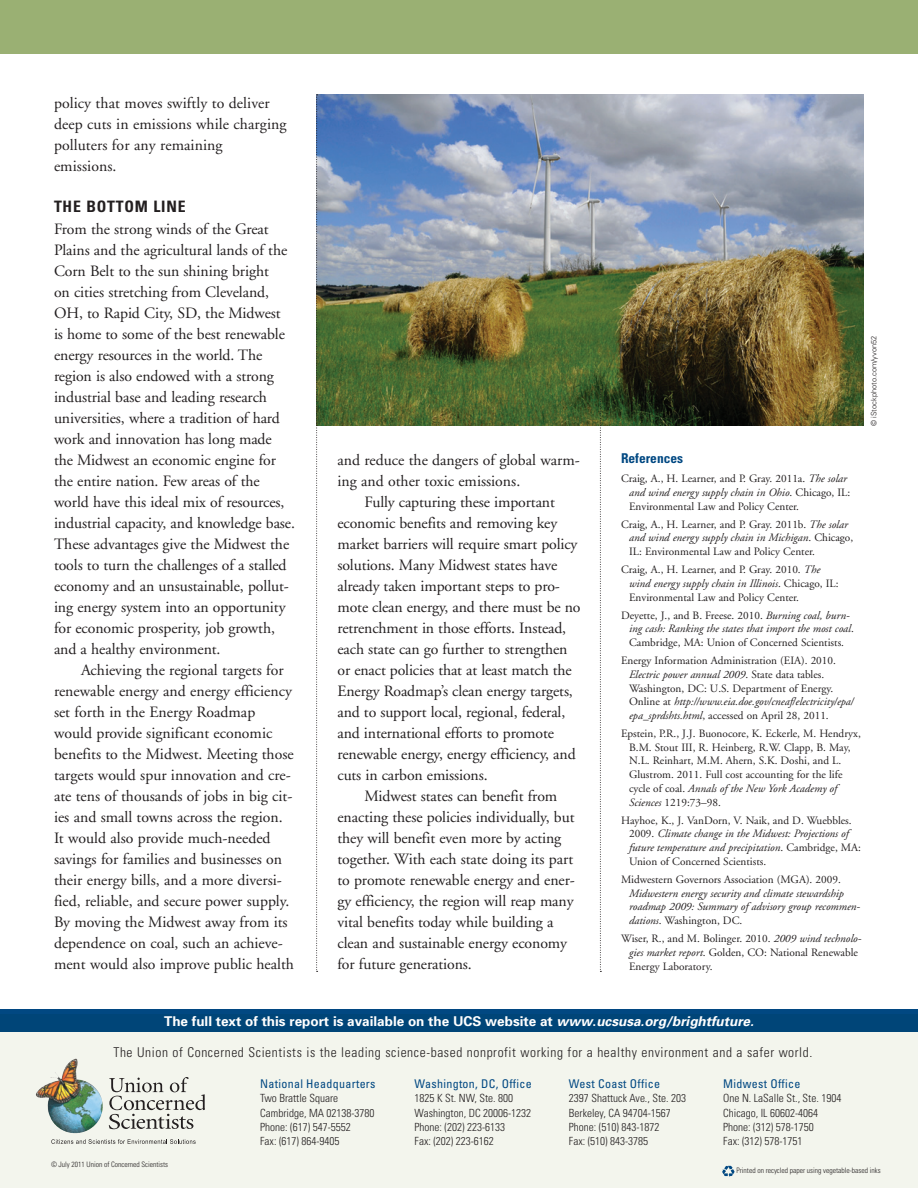
<style>
.page{position:relative;width:918px;height:1188px;background:#fff}
.page>*{position:absolute;margin:0;border:0;box-sizing:border-box;transform-origin:0 0}
.Body_Copy{font:15.75px/21px "Adobe Garamond";letter-spacing:-.005em;color:#231f20}
.Body_copy_after_head{font:15.75px/21px "Adobe Garamond";letter-spacing:-.005em;color:#231f20}
.Head_1{font:700 condensed 15.75px "Univers";letter-spacing:.05em;color:#231f20}
.gray_box_text{font:300 condensed 13.5px "Univers";letter-spacing:.045em;color:#231f20}
.head_4{font:700 13.5px "Univers";color:#fff}
.Body_Copy-2{font:700 condensed 13.5px "Univers";color:#014882}
.Office_name{font:condensed 12px "Univers";letter-spacing:.025em;color:#014882}
.t1{font:11.25px/13.6px "Adobe Garamond";color:#231f20}
.Address{font:300 condensed 11.25px/14.2px "Univers";color:#231f20}
.t2{font:italic 11.25px/13.6px "Adobe Garamond";color:#231f20}
.head_4-2{font:300 condensed 7.5px "Univers";color:#231f20}
.photo_credit{font:300 7.5px "Univers";color:#231f20}
.s1{font-style:italic}
.s2{font-style:normal}
</style>
<div class="page">
<div style="left:0;top:0;width:918px;height:54px;background:#9ab073"></div>
<img style="left:318px;top:94px;width:546px;height:332px">
<div style="left:0;top:1014px;width:918px;height:174px;background:#f3f5ed"></div>
<svg style="left:51px;top:1139px;width:145px;height:5px"></svg>
<svg style="left:109px;top:1077px;width:96px;height:52px"></svg>
<img style="left:50px;top:1059px;width:25px;height:24px">
<div style="left:0;top:1010px;width:918px;height:22px;background:#004578"></div>
<svg style="left:723px;top:1165px;width:12px;height:12px"></svg>
<svg style="left:316px;top:94px;width:2px;height:878px"></svg>
<svg style="left:600px;top:389px;width:1px;height:583px"></svg>
<p class="Body_Copy" style="left:54px;top:93px;width:234px">policy that moves swiftly to deliver deep cuts in emissions while charging polluters for any remaining emissions.</p>
<p class="Head_1" style="left:54px;top:197px;width:133px">THE BOTTOM LINE</p>
<p class="Body_copy_after_head" style="left:54px;top:219px;width:243px">From the strong winds of the Great Plains and the agricultural lands of the Corn Belt to the sun shining bright<br>on cities stretching from Cleveland, OH, to Rapid City, SD, the Midwest<br>is home to some of the best renewable energy resources in the world. The region is also endowed with a strong industrial base and leading research universities, where a tradition of hard work and innovation has long made<br>the Midwest an economic engine for the entire nation. Few areas of the world have this ideal mix of resources, industrial capacity, and knowledge base.<br>These advantages give the Midwest the tools to turn the challenges of a stalled economy and an unsustainable, pollut&shy;ing energy system into an opportunity for economic prosperity, job growth, and a healthy environment.</p>
<p class="Body_Copy" style="left:54px;top:660px;width:242px;text-indent:27px">Achieving the regional targets for renewable energy and energy efficiency set forth in the Energy Roadmap would provide significant economic benefits to the Midwest. Meeting those targets would spur innovation and cre&shy;ate tens of thousands of jobs in big cit&shy;ies and small towns across the region.<br>It would also provide much-needed savings for families and businesses on their energy bills, and a more diversi&shy;fied, reliable, and secure power supply.<br>By moving the Midwest away from its dependence on coal, such an achieve&shy;ment would also improve public health</p>
<p class="Body_Copy" style="left:338px;top:450px;width:244px">and reduce the dangers of global warm&shy;ing and other toxic emissions.</p>
<p class="Body_Copy" style="left:338px;top:492px;width:244px;text-indent:27px">Fully capturing these important economic benefits and removing key market barriers will require smart policy solutions. Many Midwest states have already taken important steps to pro&shy;mote clean energy, and there must be no retrenchment in those efforts. Instead, each state can go further to strengthen or enact policies that at least match the Energy Roadmap’s clean energy targets, and to support local, regional, federal, and international efforts to promote renewable energy, energy efficiency, and cuts in carbon emissions.</p>
<p class="Body_Copy" style="left:338px;top:786px;width:239px;text-indent:27px">Midwest states can benefit from enacting these policies individually, but they will benefit even more by acting together. With each state doing its part to promote renewable energy and ener&shy;gy efficiency, the region will reap many vital benefits today while building a clean and sustainable energy economy for future generations.</p>
<p class="photo_credit" style="left:869px;top:426px;width:92px;rotate:-90deg">© iStockphoto.com/yvon52</p>
<p class="Body_Copy-2" style="left:621px;top:450px;width:64px">References</p>
<p class="t1" style="left:629px;top:472px;width:223px;text-indent:-8px">Craig, A., H. Learner, and P. Gray. 2011a. <span class="s1">The solar and wind energy supply chain in Ohio</span>. Chicago, IL:<br>Environmental Law and Policy Center.</p>
<p class="t1" style="left:629px;top:517px;width:226px;text-indent:-8px">Craig, A., H. Learner, and P. Gray. 2011b. <span class="s1">The solar and wind energy supply chain in Michigan</span>. Chicago,<br>IL: Environmental Law and Policy Center.</p>
<p class="t1" style="left:629px;top:563px;width:211px;text-indent:-8px">Craig, A., H. Learner, and P. Gray. 2010. <span class="s1">The wind energy supply chain in Illinois</span>. Chicago, IL:<br>Environmental Law and Policy Center.</p>
<p class="t1" style="left:629px;top:608px;width:226px;text-indent:-8px">Deyette, J., and B. Freese. 2010. <span class="s1">Burning coal, burn&shy;ing cash: Ranking the states that import the most coal</span>.<br>Cambridge, MA: Union of Concerned Scientists.</p>
<p class="t1" style="left:629px;top:654px;width:226px;text-indent:-8px">Energy Information Administration (EIA). 2010.<br><span class="s1">Electric power annual 2009</span>. State data tables.<br>Washington, DC: U.S. Department of Energy.<br>Online at <span class="s1">http://www.eia.doe.gov/cneaf/electricity/epa/ epa_sprdshts.html</span>, accessed on April 28, 2011.</p>
<p class="t1" style="left:629px;top:727px;width:233px;text-indent:-8px">Epstein, P.R., J.J. Buonocore, K. Eckerle, M. Hendryx, B.M. Stout III, R. Heinberg, R.W. Clapp, B. May, N.L. Reinhart, M.M. Ahern, S.K. Doshi, and L.<br>Glustrom. 2011. Full cost accounting for the life cycle of coal. <span class="s1">Annals of the New York Academy of Sciences</span> 1219:73–98.</p>
<p class="t1" style="left:629px;top:814px;width:233px;text-indent:-8px">Hayhoe, K., J. VanDorn, V. Naik, and D. Wuebbles.<br>2009. <span class="s1">Climate change in the Midwest: Projections of future temperature and precipitation</span>. Cambridge, MA:<br>Union of Concerned Scientists.</p>
<p class="t2" style="left:629px;top:873px;width:233px;text-indent:-8px"><span class="s2">Midwestern Governors Association (MGA). 2009.<br></span>Midwestern energy security and climate stewardship roadmap 2009: Summary of advisory group recommen&shy;dations<span class="s2">. Washington, DC.</span></p>
<p class="t1" style="left:629px;top:932px;width:234px;text-indent:-8px">Wiser, R., and M. Bolinger. 2010. <span class="s1">2009 wind technolo&shy;gies market report</span>. Golden, CO: National Renewable<br>Energy Laboratory.</p>
<p class="head_4" style="left:164px;top:1012px;width:591px">The full text of this report is available on the UCS website at <span class="s1">www</span>.<span class="s1">ucsusa.org/brightfuture.</span></p>
<p class="gray_box_text" style="left:113px;top:1044px;width:701px">The Union of Concerned Scientists is the leading science-based nonprofit working for a healthy environment and a safer world.</p>
<p class="Office_name" style="left:260px;top:1076px;width:117px">National Headquarters</p>
<p class="Address" style="left:260px;top:1091px;width:79px">Two Brattle Square</p>
<p class="Address" style="left:260px;top:1105px;width:116px">Cambridge, MA 02138-3780</p>
<p class="Address" style="left:260px;top:1120px;width:92px">Phone: (617) 547-5552</p>
<p class="Address" style="left:260px;top:1134px;width:81px">Fax: (617) 864-9405</p>
<p class="Office_name" style="left:415px;top:1076px;width:119px">Washington, DC, Office</p>
<p class="Address" style="left:415px;top:1091px;width:100px">1825 K St. NW, Ste. 800</p>
<p class="Address" style="left:415px;top:1105px;width:118px">Washington, DC 20006-1232</p>
<p class="Address" style="left:415px;top:1120px;width:92px">Phone: (202) 223-6133</p>
<p class="Address" style="left:415px;top:1134px;width:81px">Fax: (202) 223-6162</p>
<p class="Office_name" style="left:569px;top:1076px;width:93px">West Coast Office</p>
<p class="Address" style="left:569px;top:1091px;width:119px">2397 Shattuck Ave., Ste. 203</p>
<p class="Address" style="left:569px;top:1105px;width:103px">Berkeley, CA 94704-1567</p>
<p class="Address" style="left:569px;top:1120px;width:92px">Phone: (510) 843-1872</p>
<p class="Address" style="left:569px;top:1134px;width:81px">Fax: (510) 843-3785</p>
<p class="Office_name" style="left:723px;top:1076px;width:79px">Midwest Office</p>
<p class="Address" style="left:723px;top:1091px;width:120px">One N. LaSalle St., Ste. 1904<br>Chicago, IL 60602-4064<br>Phone: (312) 578-1750<br>Fax: (312) 578-1751</p>
<p class="head_4-2" style="left:51px;top:1160px;width:119px">© July 2011 Union of Concerned Scientists</p>
<p class="head_4-2" style="left:737px;top:1166px;width:146px">Printed on recycled paper using vegetable-based inks</p>
</div>
